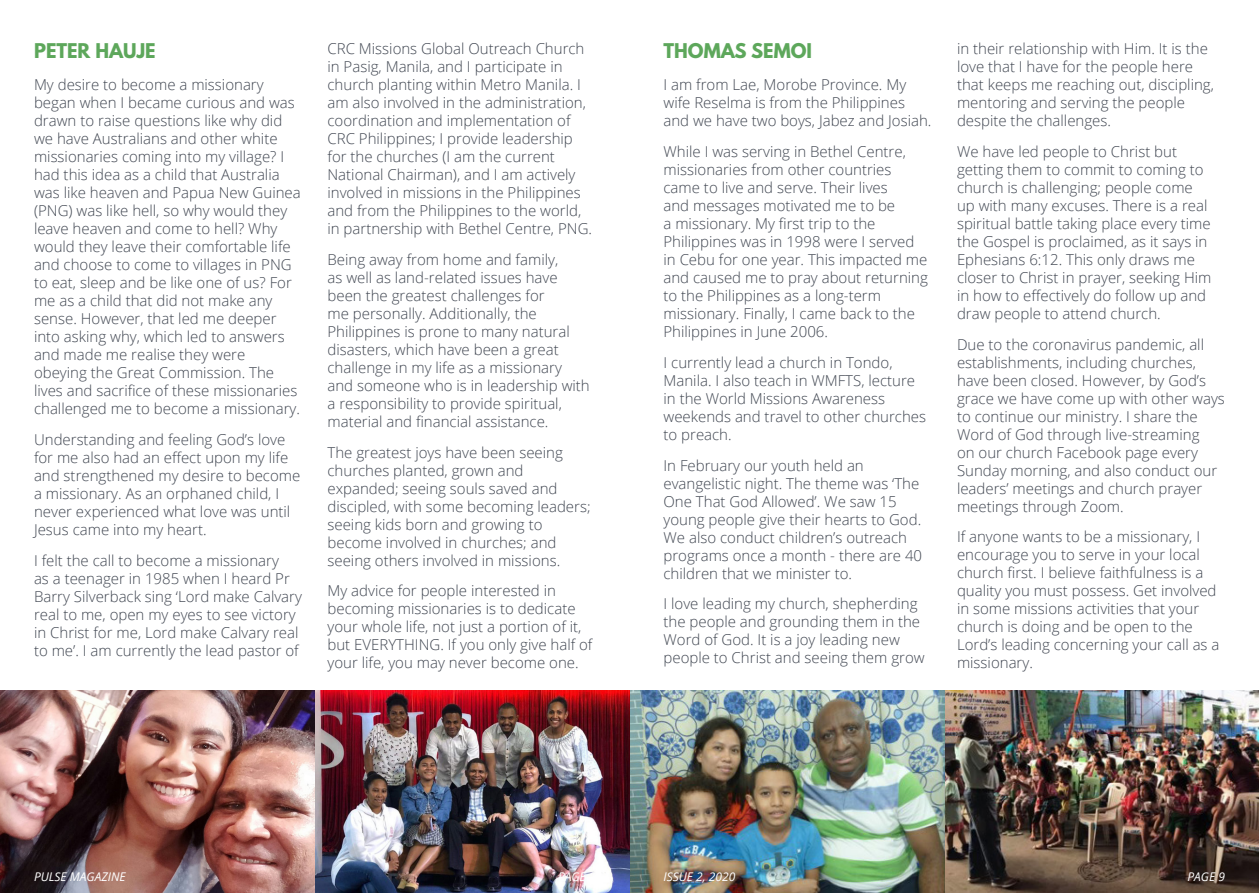
<style>
.page{position:relative;width:1259px;height:893px;background:#fff}
.page>*{position:absolute;margin:0;border:0;box-sizing:border-box;transform-origin:0 0}
.Calendar_Day_Names{font:700 18px "League Spartan";color:#5da75b}
.Calendar_Day_Names-2{font:300 15px/18px "Open Sans";color:#404651}
.Calendar_Day_Names-3{font:italic 12px "Open Sans";color:#fff}
</style>
<div class="page">
<img style="left:0;top:690px;width:1259px;height:203px">
<p class="Calendar_Day_Names" style="left:34px;top:36px;width:123px">PETER HAUJE</p>
<p class="Calendar_Day_Names-2" style="left:34px;top:75px;width:268px">My desire to become a missionary began when I became curious and was drawn to raise questions like why did we have Australians and other white missionaries coming into my village? I had this idea as a child that Australia was like heaven and Papua New Guinea (PNG) was like hell, so why would they leave heaven and come to hell? Why would they leave their comfortable life and choose to come to villages in PNG to eat, sleep and be like one of us? For me as a child that did not make any sense. However, that led me deeper into asking why, which led to answers and made me realise they were obeying the Great Commission. The lives and sacrifice of these missionaries challenged me to become a missionary.</p>
<p class="Calendar_Day_Names-2" style="left:34px;top:430px;width:268px">Understanding and feeling God’s love for me also had an effect upon my life and strengthened my desire to become a missionary. As an orphaned child, I never experienced what love was until Jesus came into my heart.</p>
<p class="Calendar_Day_Names-2" style="left:34px;top:551px;width:269px">I felt the call to become a missionary<br>as a teenager in 1985 when I heard Pr Barry Silverback sing ‘Lord make Calvary real to me, open my eyes to see victory in Christ for me, Lord make Calvary real to me’. I am currently the lead pastor of</p>
<p class="Calendar_Day_Names-2" style="left:327px;top:39px;width:266px">CRC Missions Global Outreach Church in Pasig, Manila, and I participate in church planting within Metro Manila. I am also involved in the administration, coordination and implementation of CRC Philippines; I provide leadership for the churches (I am the current National Chairman), and I am actively involved in missions in the Philippines and from the Philippines to the world, in partnership with Bethel Centre, PNG.</p>
<p class="Calendar_Day_Names-2" style="left:327px;top:250px;width:264px">Being away from home and family,<br>as well as land-related issues have been the greatest challenges for<br>me personally. Additionally, the Philippines is prone to many natural disasters, which have been a great challenge in my life as a missionary and someone who is in leadership with a responsibility to provide spiritual, material and financial assistance.</p>
<p class="Calendar_Day_Names-2" style="left:327px;top:443px;width:265px">The greatest joys have been seeing churches planted, grown and expanded; seeing souls saved and discipled, with some becoming leaders; seeing kids born and growing to become involved in churches; and seeing others involved in missions.</p>
<p class="Calendar_Day_Names-2" style="left:327px;top:581px;width:266px">My advice for people interested in becoming missionaries is to dedicate your whole life, not just a portion of it, but EVERYTHING. If you only give half of your life, you may never become one.</p>
<p class="Calendar_Day_Names" style="left:663px;top:36px;width:150px">THOMAS SEMOI</p>
<p class="Calendar_Day_Names-2" style="left:957px;top:39px;width:258px">in their relationship with Him. It is the love that I have for the people here that keeps me reaching out, discipling, mentoring and serving the people despite the challenges.</p>
<p class="Calendar_Day_Names-2" style="left:957px;top:142px;width:256px">We have led people to Christ but getting them to commit to coming to church is challenging; people come up with many excuses. There is a real spiritual battle taking place every time the Gospel is proclaimed, as it says in Ephesians 6:12. This only draws me closer to Christ in prayer, seeking Him in how to effectively do follow up and draw people to attend church.</p>
<p class="Calendar_Day_Names-2" style="left:957px;top:335px;width:269px">Due to the coronavirus pandemic, all establishments, including churches, have been closed. However, by God’s grace we have come up with other ways to continue our ministry. I share the Word of God through live-streaming<br>on our church Facebook page every Sunday morning, and also conduct our leaders’ meetings and church prayer meetings through Zoom.</p>
<p class="Calendar_Day_Names-2" style="left:957px;top:527px;width:264px">If anyone wants to be a missionary, I encourage you to serve in your local church first. I believe faithfulness is a quality you must possess. Get involved in some missions activities that your church is doing and be open to the Lord’s leading concerning your call as a missionary.</p>
<p class="Calendar_Day_Names-2" style="left:663px;top:75px;width:269px">I am from Lae, Morobe Province. My wife Reselma is from the Philippines and we have two boys, Jabez and Josiah.</p>
<p class="Calendar_Day_Names-2" style="left:663px;top:142px;width:266px">While I was serving in Bethel Centre, missionaries from other countries came to live and serve. Their lives<br>and messages motivated me to be<br>a missionary. My first trip to the Philippines was in 1998 were I served in Cebu for one year. This impacted me and caused me to pray about returning to the Philippines as a long-term missionary. Finally, I came back to the Philippines in June 2006.</p>
<p class="Calendar_Day_Names-2" style="left:663px;top:353px;width:264px">I currently lead a church in Tondo,<br>Manila. I also teach in WMFTS, lecture in the World Missions Awareness weekends and travel to other churches to preach.</p>
<p class="Calendar_Day_Names-2" style="left:663px;top:456px;width:260px">In February our youth held an evangelistic night. The theme was ‘The One That God Allowed’. We saw 15 young people give their hearts to God.<br>We also conduct children’s outreach programs once a month - there are 40 children that we minister to.</p>
<p class="Calendar_Day_Names-2" style="left:663px;top:594px;width:263px">I love leading my church, shepherding the people and grounding them in the Word of God. It is a joy leading new people to Christ and seeing them grow</p>
<p class="Calendar_Day_Names-3" style="left:34px;top:868px;width:93px">PULSE MAGAZINE</p>
<p class="Calendar_Day_Names-3" style="left:558px;top:868px;width:39px">PAGE 8</p>
<p class="Calendar_Day_Names-3" style="left:663px;top:868px;width:73px">ISSUE 2, 2020</p>
<p class="Calendar_Day_Names-3" style="left:1187px;top:868px;width:39px">PAGE 9</p>
</div>
